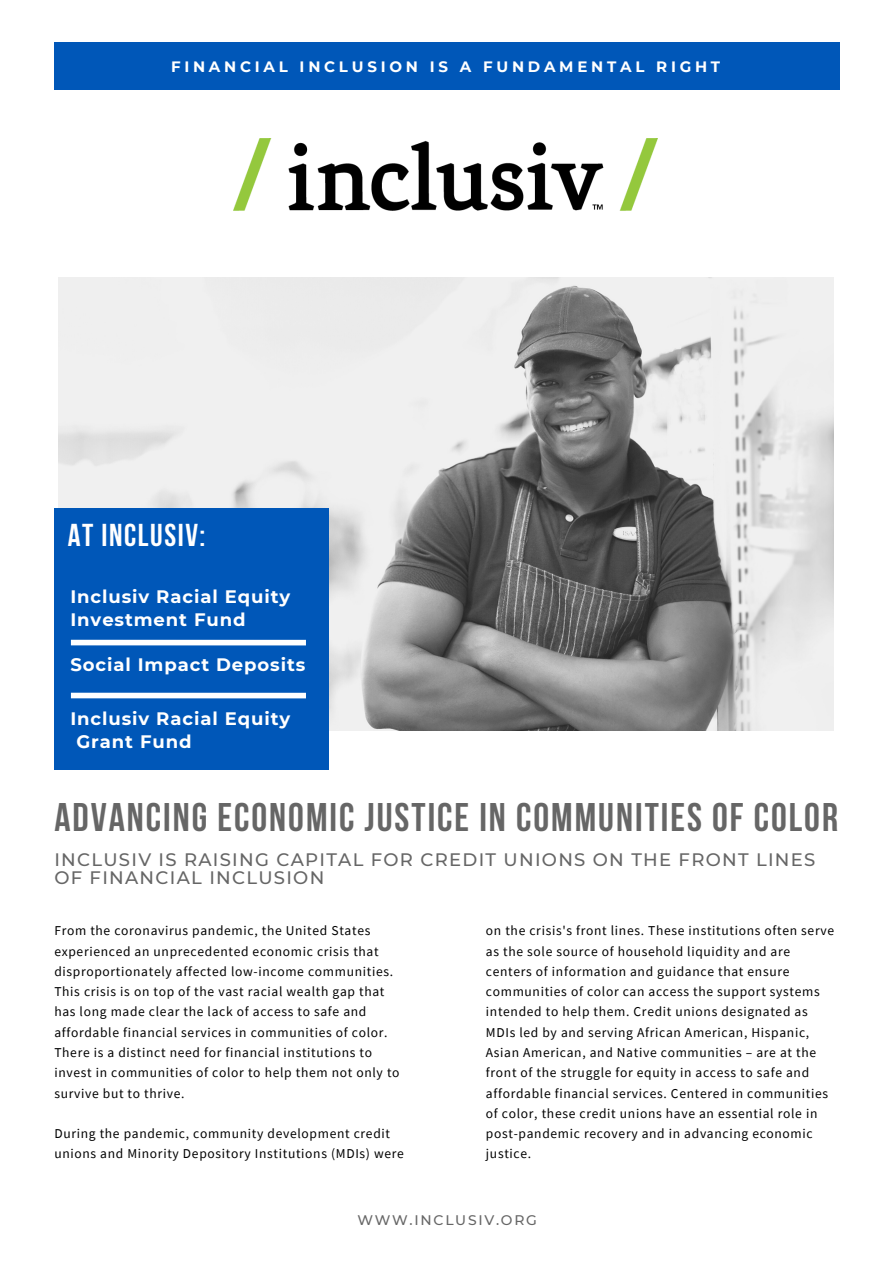
<style>
.page{position:relative;width:894px;height:1264px;background:#fff}
.page>*{position:absolute;margin:0;border:0;box-sizing:border-box;transform-origin:0 0}
.t1{font:700 39.75px "Bebas Neue";letter-spacing:.05em;color:#666}
.t2{font:700 31.5px "Bebas Neue";letter-spacing:.05em;color:#fff}
.t3{font:700 18px/22.5px "Montserrat";letter-spacing:.05em;color:#fff}
.t4{font:500 18px/18px "Montserrat";letter-spacing:.07em;color:#666}
.t5{font:700 15px "Montserrat";letter-spacing:.25em;color:#fff}
.t6{font:500 13.95px "Montserrat";letter-spacing:.125em;color:#666}
.t7{font:13.5px/20.2px "Source Sans Pro";letter-spacing:.05em;color:#000}
</style>
<div class="page">
<div style="left:54px;top:43px;width:785px;height:46px;background:#0057b8"></div>
<img style="left:233px;top:139px;width:425px;height:72px">
<img style="left:58px;top:278px;width:775px;height:452px">
<div style="left:54px;top:508px;width:275px;height:261px;background:#0057b8"></div>
<div style="left:70px;top:639px;width:236px;height:6px;background:#fff"></div>
<div style="left:70px;top:692px;width:236px;height:6px;background:#fff"></div>
<p class="t5" style="left:171px;top:57px;width:550px">FINANCIAL INCLUSION IS A FUNDAMENTAL RIGHT</p>
<p class="t2" style="left:68px;top:522px;width:139px">AT INCLUSIV:</p>
<p class="t3" style="left:70px;top:585px;width:221px">Inclusiv Racial Equity<br>Investment Fund</p>
<p class="t3" style="left:70px;top:653px;width:236px">Social Impact Deposits</p>
<p class="t3" style="left:76px;top:707px;width:215px;text-indent:-6px">Inclusiv Racial Equity<br>Grant Fund</p>
<p class="t1" style="left:54px;top:801px;width:785px">ADVANCING ECONOMIC JUSTICE IN COMMUNITIES OF COLOR</p>
<p class="t4" style="left:54px;top:850px;width:762px">INCLUSIV IS RAISING CAPITAL FOR CREDIT UNIONS ON THE FRONT LINES<br>OF FINANCIAL INCLUSION</p>
<p class="t7" style="left:54px;top:920px;width:346px">From the coronavirus pandemic, the United States experienced an unprecedented economic crisis that disproportionately affected low-income communities.<br>This crisis is on top of the vast racial wealth gap that has long made clear the lack of access to safe and affordable financial services in communities of color.<br>There is a distinct need for financial institutions to invest in communities of color to help them not only to survive but to thrive.</p>
<p class="t7" style="left:54px;top:1123px;width:351px">During the pandemic, community development credit unions and Minority Depository Institutions (MDIs) were</p>
<p class="t7" style="left:486px;top:920px;width:349px">on the crisis's front lines. These institutions often serve as the sole source of household liquidity and are centers of information and guidance that ensure communities of color can access the support systems intended to help them. Credit unions designated as MDIs led by and serving African American, Hispanic, Asian American, and Native communities – are at the front of the struggle for equity in access to safe and affordable financial services. Centered in communities of color, these credit unions have an essential role in post-pandemic recovery and in advancing economic justice.</p>
<p class="t6" style="left:357px;top:1211px;width:181px">WWW.INCLUSIV.ORG</p>
</div>
